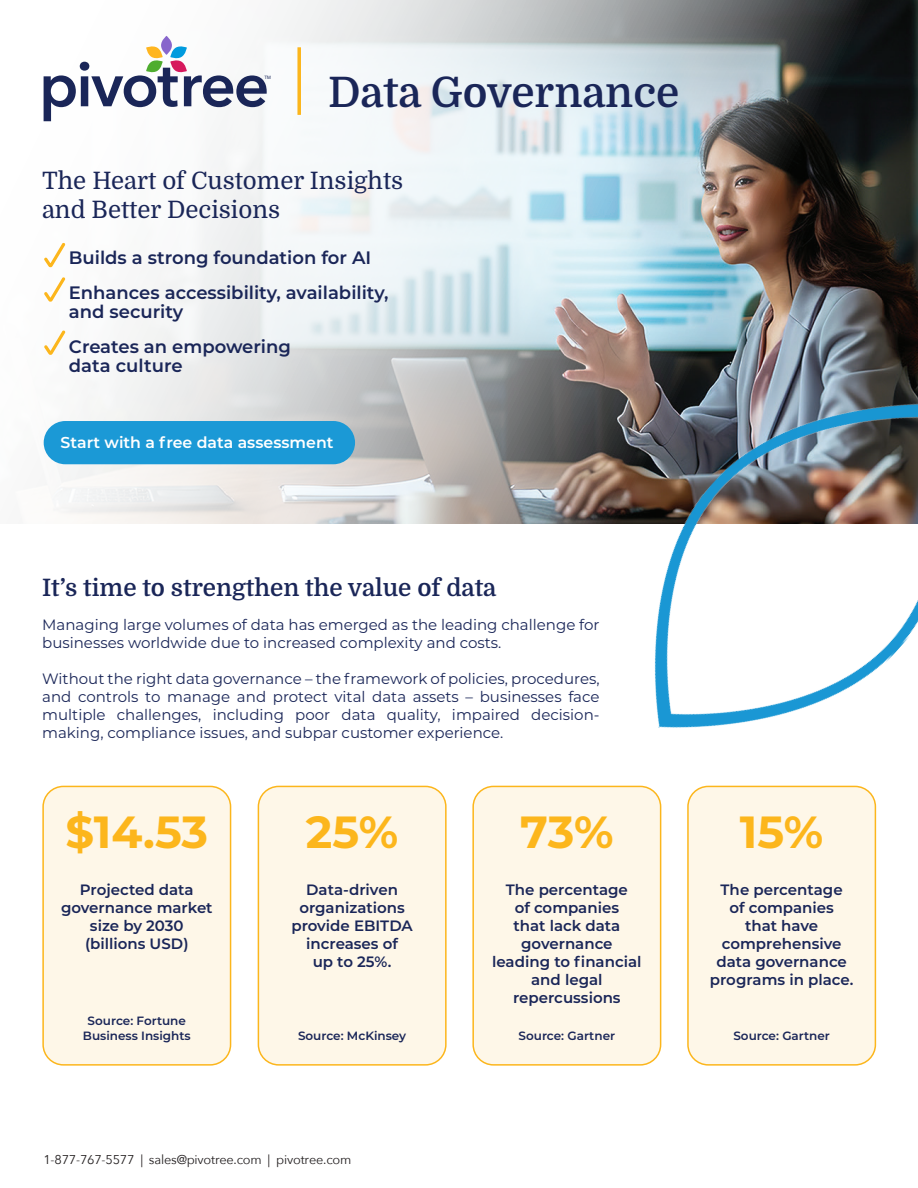
<style>
.page{position:relative;width:918px;height:1188px;background:#fff}
.page>*{position:absolute;margin:0;border:0;box-sizing:border-box;transform-origin:0 0}
.t1{font:700 45px "Montserrat";color:#fcb61c}
.t2{font:600 42px "Domine";color:#1a2658}
.t3{font:24px/28.5px "Domine";color:#1a2658}
.t4{font:600 24px "Domine";color:#1a2658}
.t5{font:600 18px/34.5px "Montserrat";color:#1a2658}
.t6{font:600 15.75px "Montserrat";color:#fff}
.t7{font:15px/18px "Montserrat";color:#1a2658}
.t8{font:600 15px/18px "Montserrat";color:#1a2658;text-align:center}
.t9{font:12.75px "Avenir Next";letter-spacing:-.015em;color:#231f20}
.t10{font:600 12px/15px "Montserrat";color:#1a2658;text-align:center}
.t11{font:4.5px "Arial";color:#1a2658}
</style>
<div class="page">
<img style="left:43px;top:0;width:849px;height:523px">
<div style="left:44px;top:421px;width:311px;height:43px;background:#1b99d6;border-radius:22px"></div>
<svg style="left:161px;top:36px;width:11px;height:19px"></svg>
<svg style="left:44px;top:45px;width:223px;height:76px"></svg>
<svg style="left:43px;top:242px;width:23px;height:26px"></svg>
<svg style="left:43px;top:277px;width:23px;height:26px"></svg>
<svg style="left:43px;top:330px;width:23px;height:26px"></svg>
<div style="left:43px;top:786px;width:188px;height:279px;background:#fef7e8;border-radius:20px"></div>
<div style="left:258px;top:786px;width:188px;height:279px;background:#fef7e8;border-radius:20px"></div>
<div style="left:473px;top:786px;width:188px;height:279px;background:#fef7e8;border-radius:20px"></div>
<div style="left:688px;top:786px;width:187px;height:279px;background:#fef7e8;border-radius:20px"></div>
<div style="left:42px;top:786px;width:189px;height:280px;border:2px solid #fcb61c;border-radius:20px"></div>
<div style="left:258px;top:786px;width:189px;height:280px;border:2px solid #fcb61c;border-radius:20px"></div>
<div style="left:472px;top:786px;width:189px;height:280px;border:2px solid #fcb61c;border-radius:20px"></div>
<div style="left:687px;top:786px;width:189px;height:280px;border:2px solid #fcb61c;border-radius:20px"></div>
<img style="left:640px;top:346px;width:278px;height:382px">
<svg style="left:297px;top:47px;width:4px;height:68px"></svg>
<p class="t11" style="left:264px;top:75px;width:8px">TM</p>
<h2 class="t2" style="left:328px;top:69px;width:353px">Data Governance</h2>
<h3 class="t3" style="left:42px;top:167px;width:363px">The Heart of Customer Insights and Better Decisions</h3>
<p class="t5" style="left:69px;top:240px;width:321px">Builds a strong foundation for AI<br>Enhances accessibility, availability,</p>
<p class="t5" style="left:69px;top:294px;width:224px">and security<br>Creates an empowering</p>
<p class="t5" style="left:69px;top:348px;width:115px">data culture</p>
<p class="t6" style="left:61px;top:431px;width:274px">Start with a free data assessment</p>
<h3 class="t4" style="left:42px;top:574px;width:456px">It’s time to strengthen the value of data</h3>
<p class="t7" style="left:42px;top:615px;width:559px">Managing large volumes of data has emerged as the leading challenge for businesses worldwide due to increased complexity and costs.</p>
<p class="t7" style="left:42px;top:669px;width:559px;text-align:justify">Without the right data governance – the framework of policies, procedures, and controls to manage and protect vital data assets – businesses face multiple challenges, including poor data quality, impaired decision&shy;making, compliance issues, and subpar customer experience.</p>
<h1 class="t1" style="left:65px;top:800px;width:144px">$14.53</h1>
<p class="t8" style="left:61px;top:880px;width:153px">Projected data governance market size by 2030 (billions USD)</p>
<p class="t10" style="left:83px;top:1013px;width:109px">Source: Fortune<br>Business Insights</p>
<h1 class="t1" style="left:306px;top:800px;width:94px">25%</h1>
<p class="t8" style="left:291px;top:880px;width:123px">Data-driven organizations provide EBITDA increases of<br>up to 25%.</p>
<p class="t10" style="left:298px;top:1028px;width:110px">Source: McKinsey</p>
<p class="t9" style="left:43px;top:1149px;width:309px">1-877-767-5577 | sales@pivotree.com | pivotree.com</p>
<h1 class="t1" style="left:520px;top:800px;width:95px">73%</h1>
<p class="t8" style="left:492px;top:880px;width:151px">The percentage<br>of companies<br>that lack data governance leading to financial and legal repercussions</p>
<p class="t10" style="left:519px;top:1028px;width:98px">Source: Gartner</p>
<h1 class="t1" style="left:740px;top:800px;width:85px">15%</h1>
<p class="t8" style="left:710px;top:880px;width:145px">The percentage<br>of companies<br>that have comprehensive data governance programs in place.</p>
<p class="t10" style="left:733px;top:1028px;width:98px">Source: Gartner</p>
</div>
